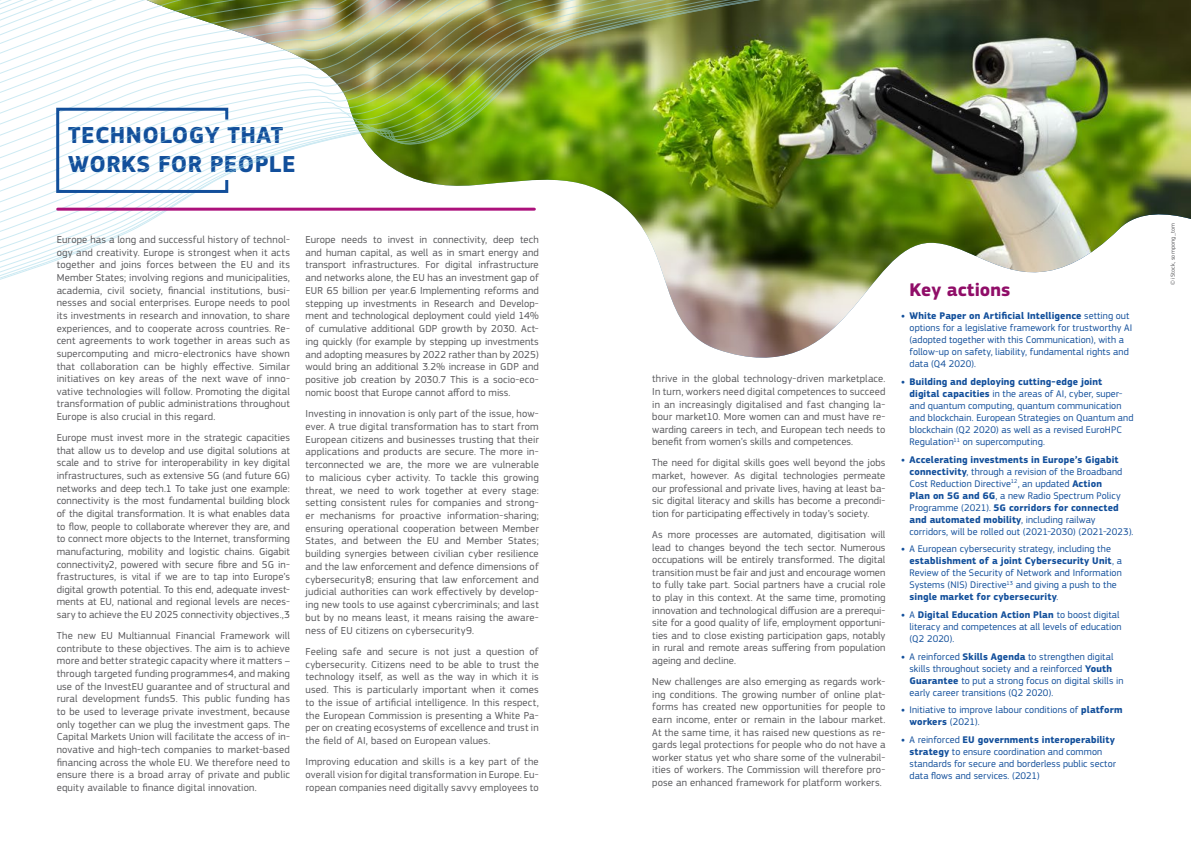
<style>
.page{position:relative;width:1191px;height:842px;background:#fff}
.page>*{position:absolute;margin:0;border:0;box-sizing:border-box;transform-origin:0 0}
.t1{font:700 24px/28.8px "EC Square Sans Pro";letter-spacing:.02em;color:#124f9b}
.t2{font:700 19px "EC Square Sans Pro";color:#900d68}
.t3{font:10.5px/12.6px "EC Square Sans Pro";letter-spacing:.01em;color:#58585b;text-align:justify}
.t4{font:10px/12px "EC Square Sans Pro";letter-spacing:.01em;color:#124f9b}
.t5{font:6px "EC Square Sans Pro";letter-spacing:.03em;color:#58585b}
.s1{font-weight:700}
</style>
<div class="page">
<img style="left:688px;top:0;width:503px;height:358px">
<img style="left:0;top:0;width:879px;height:330px">
<svg style="left:55px;top:106px;width:175px;height:88px"></svg>
<hr style="left:58px;top:208px;width:476px;height:3px;background:#ac117b">
<h1 class="t1" style="left:68px;top:122px;width:229px">TECHNOLOGY THAT<br>WORKS FOR PEOPLE</h1>
<p class="t3" style="left:57px;top:233px;width:235px">Europe has a long and successful history of technol&shy;ogy and creativity. Europe is strongest when it acts together and joins forces between the EU and its Member States; involving regions and municipalities, academia, civil society, financial institutions, busi&shy;nesses and social enterprises. Europe needs to pool its investments in research and innovation, to share experiences, and to cooperate across countries. Re&shy;cent agreements to work together in areas such as supercomputing and micro-electronics have shown that collaboration can be highly effective. Similar initiatives on key areas of the next wave of inno&shy;vative technologies will follow. Promoting the digital transformation of public administrations throughout Europe is also crucial in this regard.</p>
<p class="t3" style="left:57px;top:431px;width:235px">Europe must invest more in the strategic capacities that allow us to develop and use digital solutions at scale and to strive for interoperability in key digital infrastructures, such as extensive 5G (and future 6G) networks and deep tech.1 To take just one example: connectivity is the most fundamental building block of the digital transformation. It is what enables data to flow, people to collaborate wherever they are, and to connect more objects to the Internet, transforming manufacturing, mobility and logistic chains. Gigabit connectivity2, powered with secure fibre and 5G in&shy;frastructures, is vital if we are to tap into Europe’s digital growth potential. To this end, adequate invest&shy;ments at EU, national and regional levels are neces&shy;sary to achieve the EU 2025 connectivity objectives.,3</p>
<p class="t3" style="left:57px;top:629px;width:235px">The new EU Multiannual Financial Framework will contribute to these objectives. The aim is to achieve more and better strategic capacity where it matters – through targeted funding programmes4, and making use of the InvestEU guarantee and of structural and rural development funds5. This public funding has to be used to leverage private investment, because only together can we plug the investment gaps. The Capital Markets Union will facilitate the access of in&shy;novative and high-tech companies to market-based financing across the whole EU. We therefore need to ensure there is a broad array of private and public equity available to finance digital innovation.</p>
<p class="t3" style="left:305px;top:233px;width:235px">Europe needs to invest in connectivity, deep tech and human capital, as well as in smart energy and transport infrastructures. For digital infrastructure and networks alone, the EU has an investment gap of EUR 65 billion per year.6 Implementing reforms and stepping up investments in Research and Develop&shy;ment and technological deployment could yield 14% of cumulative additional GDP growth by 2030. Act&shy;ing quickly (for example by stepping up investments and adopting measures by 2022 rather than by 2025) would bring an additional 3.2% increase in GDP and positive job creation by 2030.7 This is a socio-eco&shy;nomic boost that Europe cannot afford to miss.</p>
<p class="t3" style="left:305px;top:407px;width:235px">Investing in innovation is only part of the issue, how&shy;ever. A true digital transformation has to start from European citizens and businesses trusting that their applications and products are secure. The more in&shy;terconnected we are, the more we are vulnerable to malicious cyber activity. To tackle this growing threat, we need to work together at every stage: setting consistent rules for companies and strong&shy;er mechanisms for proactive information-sharing; ensuring operational cooperation between Member States, and between the EU and Member States; building synergies between civilian cyber resilience and the law enforcement and defence dimensions of cybersecurity8; ensuring that law enforcement and judicial authorities can work effectively by develop&shy;ing new tools to use against cybercriminals; and last but by no means least, it means raising the aware&shy;ness of EU citizens on cybersecurity9.</p>
<p class="t3" style="left:305px;top:645px;width:235px">Feeling safe and secure is not just a question of cybersecurity. Citizens need to be able to trust the technology itself, as well as the way in which it is used. This is particularly important when it comes to the issue of artificial intelligence. In this respect, the European Commission is presenting a White Pa&shy;per on creating ecosystems of excellence and trust in the field of AI, based on European values.</p>
<p class="t3" style="left:305px;top:755px;width:235px">Improving education and skills is a key part of the overall vision for digital transformation in Europe. Eu&shy;ropean companies need digitally savvy employees to</p>
<p class="t3" style="left:652px;top:373px;width:235px">thrive in the global technology-driven marketplace.<br>In turn, workers need digital competences to succeed in an increasingly digitalised and fast changing la&shy;bour market10. More women can and must have re&shy;warding careers in tech, and European tech needs to benefit from women’s skills and competences.</p>
<p class="t3" style="left:652px;top:457px;width:235px">The need for digital skills goes well beyond the jobs market, however. As digital technologies permeate our professional and private lives, having at least ba&shy;sic digital literacy and skills has become a precondi&shy;tion for participating effectively in today’s society.</p>
<p class="t3" style="left:652px;top:528px;width:235px">As more processes are automated, digitisation will lead to changes beyond the tech sector. Numerous occupations will be entirely transformed. The digital transition must be fair and just and encourage women to fully take part. Social partners have a crucial role to play in this context. At the same time, promoting innovation and technological diffusion are a prerequi&shy;site for a good quality of life, employment opportuni&shy;ties and to close existing participation gaps, notably in rural and remote areas suffering from population ageing and decline.</p>
<p class="t3" style="left:652px;top:675px;width:235px">New challenges are also emerging as regards work&shy;ing conditions. The growing number of online plat&shy;forms has created new opportunities for people to earn income, enter or remain in the labour market.<br>At the same time, it has raised new questions as re&shy;gards legal protections for people who do not have a worker status yet who share some of the vulnerabil&shy;ities of workers. The Commission will therefore pro&shy;pose an enhanced framework for platform workers.</p>
<h2 class="t2" style="left:909px;top:278px;width:102px">Key actions</h2>
<p class="t4" style="left:909px;top:310px;width:224px;text-indent:-8px"><span class="s1">• White Paper on Artificial Intelligence</span> setting out options for a legislative framework for trustworthy AI (adopted together with this Communication), with a follow-up on safety, liability, fundamental rights and data (Q4 2020).</p>
<p class="t4" style="left:909px;top:376px;width:225px;text-indent:-8px"><span class="s1">• Building and deploying cutting-edge joint digital capacities</span> in the areas of AI, cyber, super&shy;and quantum computing, quantum communication and blockchain. European Strategies on Quantum and blockchain (Q2 2020) as well as a revised EuroHPC Regulation<sup>11</sup> on supercomputing.</p>
<p class="t4" style="left:909px;top:453px;width:225px;text-indent:-8px"><span class="s1">• Accelerating investments in Europe’s Gigabit connectivity</span>, through a revision of the Broadband Cost Reduction Directive<sup>12</sup>, an updated <span class="s1">Action<br>Plan on 5G and 6G</span>, a new Radio Spectrum Policy Programme (2021). <span class="s1">5G corridors for connected and automated mobility</span>, including railway corridors, will be rolled out (2021-2030) (2021-2023).</p>
<p class="t4" style="left:909px;top:543px;width:214px;text-indent:-8px"><span class="s1">•</span> A European cybersecurity strategy, including the <span class="s1">establishment of a joint Cybersecurity Unit</span>, a Review of the Security of Network and Information Systems (NIS) Directive<sup>13</sup> and giving a push to the <span class="s1">single market for cybersecurity</span>.</p>
<p class="t4" style="left:909px;top:609px;width:214px;text-indent:-8px"><span class="s1">•</span> A <span class="s1">Digital Education Action Plan</span> to boost digital literacy and competences at all levels of education (Q2 2020).</p>
<p class="t4" style="left:909px;top:650px;width:215px;text-indent:-8px"><span class="s1">•</span> A reinforced <span class="s1">Skills Agenda</span> to strengthen digital skills throughout society and a reinforced <span class="s1">Youth Guarantee</span> to put a strong focus on digital skills in early career transitions (Q2 2020).</p>
<p class="t4" style="left:909px;top:704px;width:214px;text-indent:-8px"><span class="s1">•</span> Initiative to improve labour conditions of <span class="s1">platform workers</span> (2021).</p>
<p class="t4" style="left:909px;top:734px;width:208px;text-indent:-8px"><span class="s1">•</span> A reinforced <span class="s1">EU governments interoperability strategy</span> to ensure coordination and common standards for secure and borderless public sector data flows and services. (2021)</p>
<p class="t5" style="left:1169px;top:285px;width:64px;rotate:-90deg">© iStock, sompong_tom</p>
</div>
